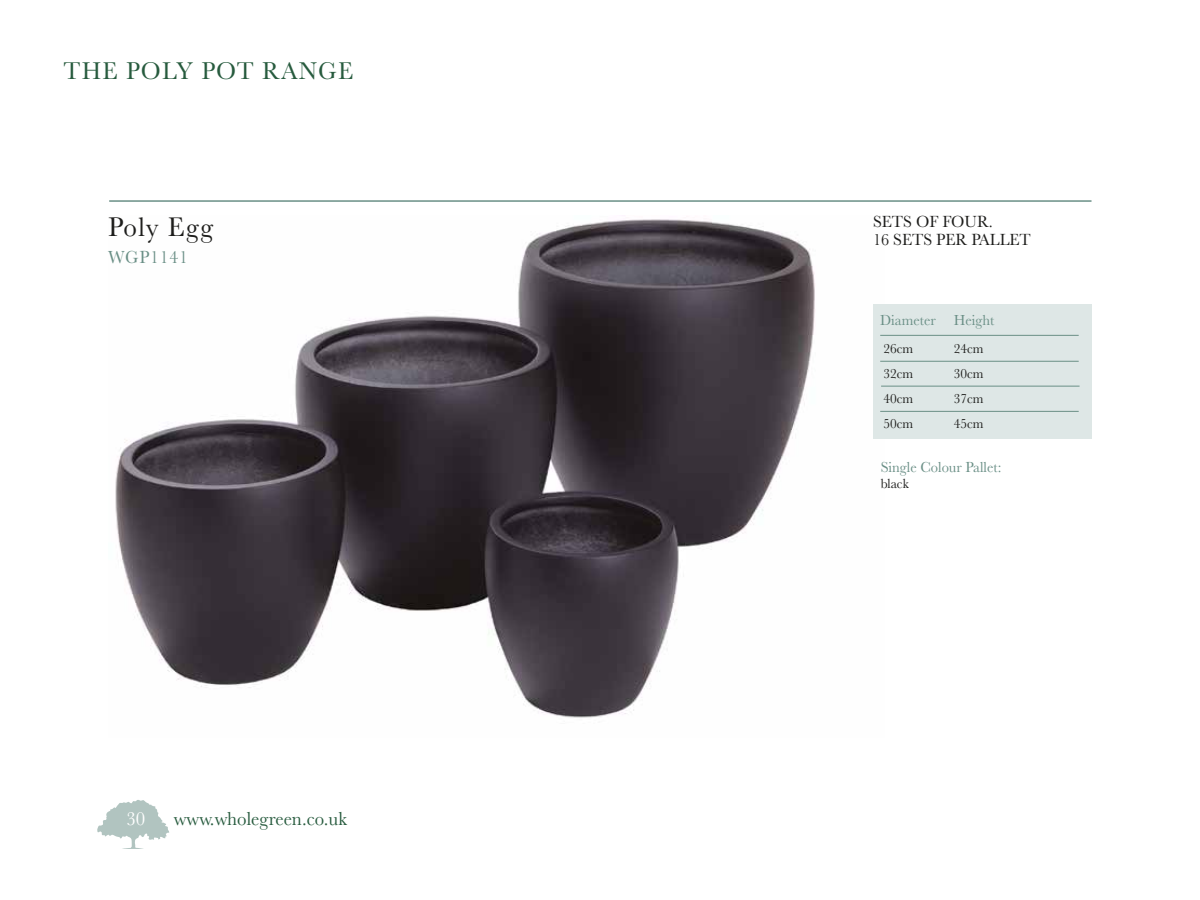
<style>
.page{position:relative;width:1200px;height:900px;background:#fff}
.page>*{position:absolute;margin:0;border:0;box-sizing:border-box;transform-origin:0 0}
.t1{font:27.9px "Baskerville";letter-spacing:.05em;color:#1d1d1b;scale:.96 1}
.t2{font:25.2px "Baskerville";letter-spacing:.05em;color:#275b3e;scale:.96 1}
.t3{font:19.65px "Baskerville";color:#275b3e;scale:.96 1}
.t4{font:19.65px "Baskerville";color:#fff;scale:.96 1}
.t5{font:18.15px "Baskerville";letter-spacing:.05em;color:#6a8f86;scale:.96 1}
.t6{font:16.8px/18.1px "Baskerville";color:#1d1d1b;scale:.96 1}
.t7{font:15.15px "Baskerville";color:#6a8f86;scale:.96 1}
.t8{font:13.8px/25.2px "Baskerville";color:#1d1d1b;text-align:justify;scale:.96 1}
</style>
<div class="page">
<svg style="left:97px;top:800px;width:72px;height:49px"></svg>
<img style="left:115px;top:219px;width:700px;height:499px">
<hr style="left:109px;top:200px;width:983px;height:2px;background:#6a8f86">
<div style="left:873px;top:304px;width:218px;height:135px;background:#dee7e6"></div>
<hr style="left:880px;top:335px;width:199px;height:1px;background:#6a8f86">
<hr style="left:880px;top:361px;width:199px;height:1px;background:#6a8f86">
<hr style="left:881px;top:386px;width:199px;height:1px;background:#6a8f86">
<hr style="left:880px;top:411px;width:199px;height:1px;background:#6a8f86">
<h2 class="t2" style="left:64px;top:55px;width:303px">THE POLY POT RANGE</h2>
<h1 class="t1" style="left:108px;top:209px;width:111px">Poly Egg</h1>
<h3 class="t5" style="left:108px;top:245px;width:85px">WGP1141</h3>
<h3 class="t4" style="left:126px;top:806px;width:21px">30</h3>
<h3 class="t3" style="left:174px;top:806px;width:182px">www.wholegreen.co.uk</h3>
<p class="t6" style="left:873px;top:213px;width:166px">SETS OF FOUR.<br>16 SETS PER PALLET</p>
<p class="t7" style="left:880px;top:311px;width:120px">Diameter Height</p>
<p class="t8" style="left:883px;top:336px;width:33px">26cm 32cm 40cm 50cm</p>
<p class="t8" style="left:954px;top:336px;width:33px">24cm 30cm 37cm 45cm</p>
<p class="t7" style="left:881px;top:457px;width:127px">Single Colour Pallet:</p>
<p class="t8" style="left:881px;top:472px;width:31px">black</p>
</div>
